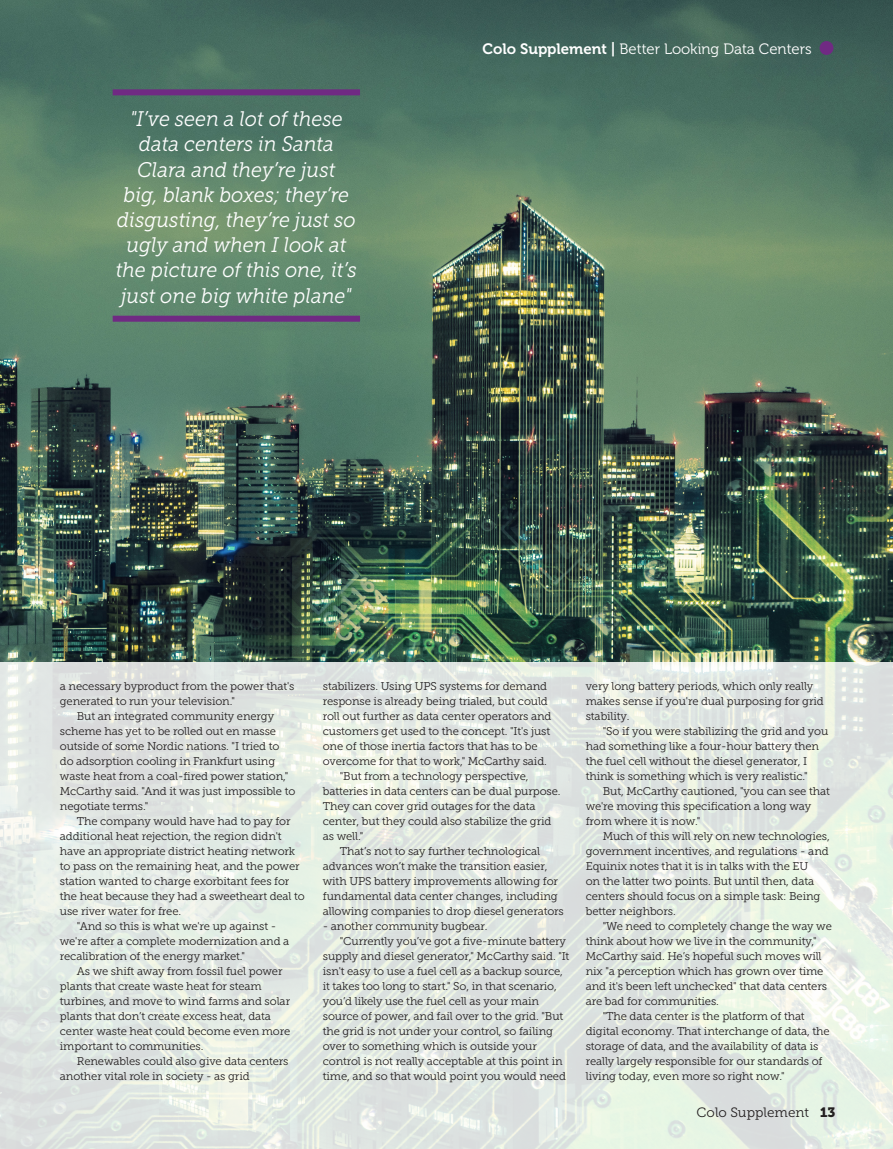
<style>
.page{position:relative;width:893px;height:1149px;background:#fff}
.page>*{position:absolute;margin:0;border:0;box-sizing:border-box;transform-origin:0 0}
.FEATURES_PULL{font:italic 21px/25.2px "Museo Slab 300";color:#fff;text-align:center;scale:.94 1}
.t1{font:15px "Museo 300";color:#fff}
.Paragraph_Style_1{font:13.5px "Museo Slab 300";color:#231f20}
.t2{font:11.25px/15px "Museo Slab 300";letter-spacing:-.01em;color:#231f20}
.s1{font-family:"Museo 700"}
.s2{font-family:"Museo Slab 900"}
</style>
<div class="page">
<img style="left:0;top:0;width:893px;height:662px">
<svg style="left:0;top:662px;width:893px;height:486px;background:#e2e8e3"></svg>
<div style="left:820px;top:41px;width:13px;height:14px;background:#702a83;border-radius:50%"></div>
<div style="left:113px;top:89px;width:247px;height:6px;background:#702a83"></div>
<div style="left:113px;top:315px;width:247px;height:6px;background:#702a83"></div>
<p class="FEATURES_PULL" style="left:116px;top:106px;width:258px">"I’ve seen a lot of these data centers in Santa<br>Clara and they’re just<br>big, blank boxes; they’re disgusting, they’re just so ugly and when I look at the picture of this one, it’s just one big white plane"</p>
<p class="t1" style="left:483px;top:40px;width:331px"><span class="s1">Colo Supplement |</span> Better Looking Data Centers</p>
<p class="t2" style="left:60px;top:678px;width:236px">a necessary byproduct from the power that's generated to run your television."</p>
<p class="t2" style="left:60px;top:708px;width:237px;text-indent:17px">But an integrated community energy scheme has yet to be rolled out en masse outside of some Nordic nations. "I tried to do adsorption cooling in Frankfurt using waste heat from a coal-fired power station," McCarthy said. "And it was just impossible to negotiate terms."</p>
<p class="t2" style="left:60px;top:813px;width:247px;text-indent:17px">The company would have had to pay for additional heat rejection, the region didn't have an appropriate district heating network to pass on the remaining heat, and the power station wanted to charge exorbitant fees for the heat because they had a sweetheart deal to use river water for free.</p>
<p class="t2" style="left:60px;top:918px;width:231px;text-indent:17px">"And so this is what we're up against - we're after a complete modernization and a recalibration of the energy market."</p>
<p class="t2" style="left:60px;top:963px;width:232px;text-indent:17px">As we shift away from fossil fuel power plants that create waste heat for steam turbines, and move to wind farms and solar plants that don’t create excess heat, data center waste heat could become even more important to communities.</p>
<p class="t2" style="left:60px;top:1053px;width:230px;text-indent:17px">Renewables could also give data centers another vital role in society - as grid</p>
<p class="t2" style="left:323px;top:678px;width:230px">stabilizers. Using UPS systems for demand response is already being trialed, but could roll out further as data center operators and customers get used to the concept. "It's just one of those inertia factors that has to be overcome for that to work," McCarthy said.</p>
<p class="t2" style="left:323px;top:768px;width:239px;text-indent:17px">"But from a technology perspective, batteries in data centers can be dual purpose.<br>They can cover grid outages for the data center, but they could also stabilize the grid as well."</p>
<p class="t2" style="left:323px;top:843px;width:243px;text-indent:17px">That’s not to say further technological advances won’t make the transition easier, with UPS battery improvements allowing for fundamental data center changes, including allowing companies to drop diesel generators</p>
<p class="t2" style="left:323px;top:918px;width:166px">- another community bugbear.</p>
<p class="t2" style="left:323px;top:933px;width:248px;text-indent:17px">"Currently you’ve got a five-minute battery supply and diesel generator," McCarthy said. "It isn't easy to use a fuel cell as a backup source, it takes too long to start." So, in that scenario, you’d likely use the fuel cell as your main source of power, and fail over to the grid. "But the grid is not under your control, so failing over to something which is outside your control is not really acceptable at this point in time, and so that would point you would need</p>
<p class="t2" style="left:586px;top:678px;width:240px">very long battery periods, which only really makes sense if you're dual purposing for grid stability.</p>
<p class="t2" style="left:586px;top:723px;width:244px;text-indent:17px">"So if you were stabilizing the grid and you had something like a four-hour battery then the fuel cell without the diesel generator, I think is something which is very realistic."</p>
<p class="t2" style="left:586px;top:783px;width:246px;text-indent:17px">But, McCarthy cautioned, "you can see that we're moving this specification a long way from where it is now."</p>
<p class="t2" style="left:586px;top:828px;width:246px;text-indent:17px">Much of this will rely on new technologies, government incentives, and regulations - and Equinix notes that it is in talks with the EU<br>on the latter two points. But until then, data centers should focus on a simple task: Being better neighbors.</p>
<p class="t2" style="left:586px;top:918px;width:248px;text-indent:17px">"We need to completely change the way we think about how we live in the community," McCarthy said. He’s hopeful such moves will nix "a perception which has grown over time and it's been left unchecked" that data centers are bad for communities.</p>
<p class="t2" style="left:586px;top:1008px;width:246px;text-indent:17px">"The data center is the platform of that digital economy. That interchange of data, the storage of data, and the availability of data is really largely responsible for our standards of living today, even more so right now."</p>
<p class="Paragraph_Style_1" style="left:697px;top:1104px;width:140px">Colo Supplement <span class="s2">13</span></p>
</div>
